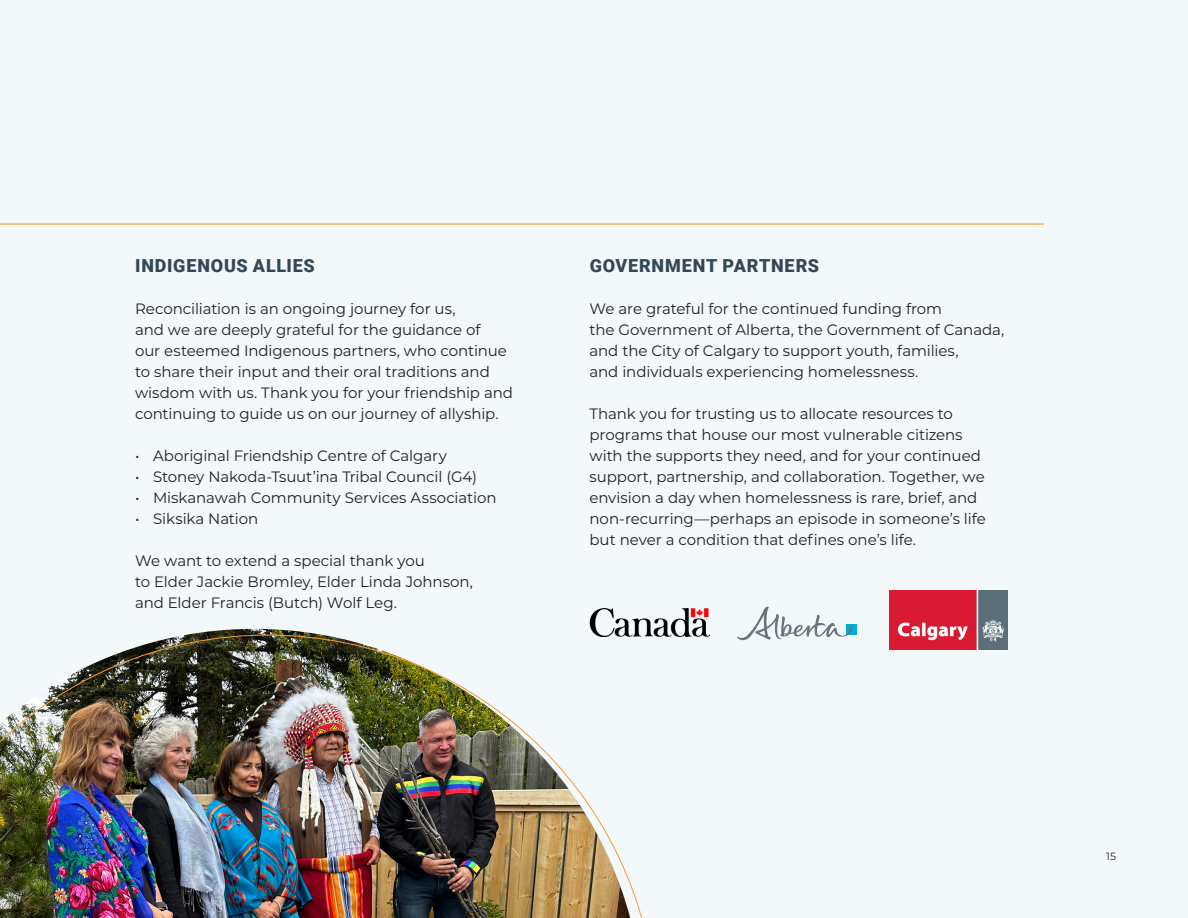
<style>
.page{position:relative;width:1188px;height:918px;background:#f3f8fb}
.page>*{position:absolute;margin:0;border:0;box-sizing:border-box;transform-origin:0 0}
.Secondary_Heading{font:900 18px "Roboto";letter-spacing:.04em;color:#334855}
.t1{font:15px/21px "Montserrat";letter-spacing:-.005em;color:#231f20}
.t2{font:10.5px "Montserrat";color:#231f20}
</style>
<div class="page">
<img style="left:0;top:635px;width:657px;height:283px">
<hr style="left:0;top:224px;width:1044px;height:1px;background:#f89b33">
<img style="left:889px;top:591px;width:119px;height:59px">
<div style="left:846px;top:624px;width:10px;height:11px;background:#00aedc"></div>
<svg style="left:737px;top:607px;width:115px;height:33px"></svg>
<img style="left:590px;top:609px;width:119px;height:28px">
<p class="Secondary_Heading" style="left:135px;top:252px;width:181px">INDIGENOUS ALLIES</p>
<p class="t1" style="left:135px;top:297px;width:380px">Reconciliation is an ongoing journey for us,<br>and we are deeply grateful for the guidance of<br>our esteemed Indigenous partners, who continue to share their input and their oral traditions and wisdom with us. Thank you for your friendship and continuing to guide us on our journey of allyship.</p>
<p class="t1" style="left:135px;top:444px;width:313px">• Aboriginal Friendship Centre of Calgary</p>
<p class="t1" style="left:135px;top:465px;width:344px">• Stoney Nakoda-Tsuut’ina Tribal Council (G4)</p>
<p class="t1" style="left:135px;top:486px;width:363px">• Miskanawah Community Services Association</p>
<p class="t1" style="left:135px;top:507px;width:125px">• Siksika Nation</p>
<p class="t1" style="left:135px;top:549px;width:340px">We want to extend a special thank you<br>to Elder Jackie Bromley, Elder Linda Johnson, and Elder Francis (Butch) Wolf Leg.</p>
<p class="Secondary_Heading" style="left:590px;top:252px;width:231px">GOVERNMENT PARTNERS</p>
<p class="t1" style="left:590px;top:297px;width:416px">We are grateful for the continued funding from<br>the Government of Alberta, the Government of Canada, and the City of Calgary to support youth, families,<br>and individuals experiencing homelessness.</p>
<p class="t1" style="left:590px;top:402px;width:398px">Thank you for trusting us to allocate resources to programs that house our most vulnerable citizens with the supports they need, and for your continued support, partnership, and collaboration. Together, we envision a day when homelessness is rare, brief, and non-recurring—perhaps an episode in someone’s life but never a condition that defines one’s life.</p>
<p class="t2" style="left:1106px;top:849px;width:11px">15</p>
</div>
